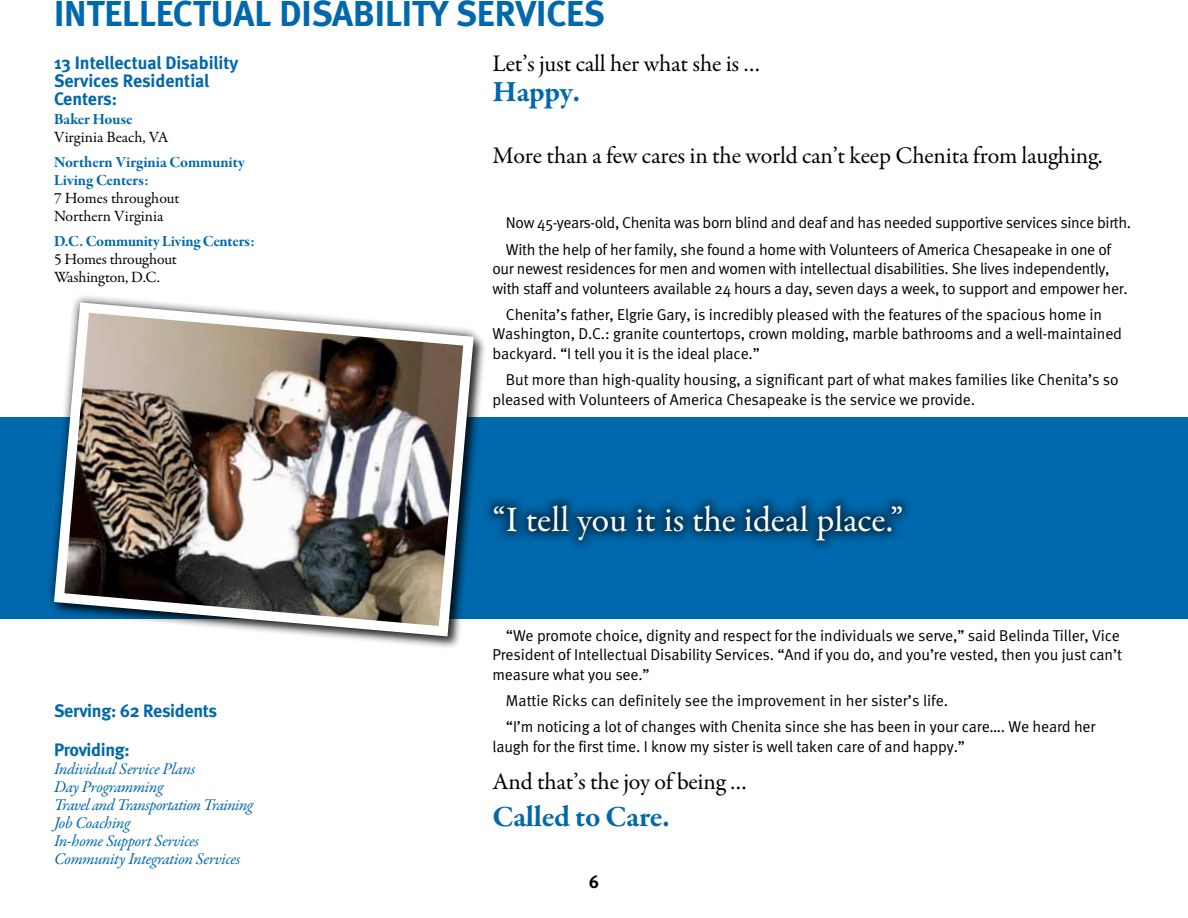
<style>
.page{position:relative;width:1188px;height:918px;background:#fff}
.page>*{position:absolute;margin:0;border:0;box-sizing:border-box;transform-origin:0 0}
.t1{font:700 36px "Meta";color:#0068ac}
.t2{font:36px "Garamond Premr Pro";color:#fff}
.t3{font:700 30px "Garamond Premr Pro";letter-spacing:-.01em;color:#0068ac}
.t4{font:24px "Garamond Premr Pro";letter-spacing:-.01em;color:#000}
.t5{font:700 18px/18px "Meta";letter-spacing:-.01em;color:#0068ac}
.t6{font:700 18px "Meta";color:#000}
.t7{font:italic 16.5px/18px "Garamond Premr Pro";letter-spacing:-.02em;color:#0068ac}
.t8{font:15.75px/19.5px "Meta Normal";letter-spacing:-.01em;color:#000}
.t9{font:15.75px/18px "Garamond Premr Pro";letter-spacing:-.005em;color:#000}
.t10{font:15.75px/18px "Garamond Premr Pro Bd Subh";letter-spacing:-.005em;color:#0068ac}
</style>
<div class="page">
<div style="left:0;top:417px;width:1188px;height:202px;background:#0068ac"></div>
<div style="left:482px;top:493px;width:432px;height:60px;background:#000;opacity:.5"></div>
<img style="left:49px;top:297px;width:430px;height:345px">
<h1 class="t1" style="left:54px;top:-9px;width:552px">INTELLECTUAL DISABILITY SERVICES</h1>
<p class="t5" style="left:54px;top:53px;width:186px">13 Intellectual Disability<br>Services Residential<br>Centers:</p>
<p class="t10" style="left:54px;top:111px;width:80px">Baker House</p>
<p class="t9" style="left:54px;top:129px;width:116px">Virginia Beach, VA</p>
<p class="t10" style="left:54px;top:154px;width:192px">Northern Virginia Community<br>Living Centers:</p>
<p class="t9" style="left:54px;top:189px;width:127px">7 Homes throughout<br>Northern Virginia</p>
<p class="t10" style="left:54px;top:232px;width:203px">D.C. Community Living Centers:</p>
<p class="t9" style="left:54px;top:250px;width:125px">5 Homes throughout<br>Washington, D.C.</p>
<p class="t5" style="left:54px;top:691px;width:165px;line-height:39px">Serving: 62 Residents<br>Providing:</p>
<p class="t7" style="left:54px;top:761px;width:201px">Individual Service Plans<br>Day Programming<br>Travel and Transportation Training<br>Job Coaching<br>In-home Support Services<br>Community Integration Services</p>
<h3 class="t4" style="left:492px;top:49px;width:270px">Let’s just call her what she is …</h3>
<h2 class="t3" style="left:492px;top:74px;width:89px">Happy.</h2>
<h3 class="t4" style="left:492px;top:141px;width:612px">More than a few cares in the world can’t keep Chenita from laughing.</h3>
<p class="t8" style="left:506px;top:210px;width:627px;line-height:26.2px">Now 45-years-old, Chenita was born blind and deaf and has needed supportive services since birth.<br>With the help of her family, she found a home with Volunteers of America Chesapeake in one of</p>
<p class="t8" style="left:492px;top:259px;width:637px">our newest residences for men and women with intellectual disabilities. She lives independently, with staff and volunteers available 24 hours a day, seven days a week, to support and empower her.</p>
<p class="t8" style="left:492px;top:305px;width:631px;text-indent:13px">Chenita’s father, Elgrie Gary, is incredibly pleased with the features of the spacious home in<br>Washington, D.C.: granite countertops, crown molding, marble bathrooms and a well-maintained backyard. “I tell you it is the ideal place.”</p>
<p class="t8" style="left:492px;top:370px;width:628px;text-indent:13px">But more than high-quality housing, a significant part of what makes families like Chenita’s so pleased with Volunteers of America Chesapeake is the service we provide.</p>
<h1 class="t2" style="left:492px;top:498px;width:412px">“I tell you it is the ideal place.”</h1>
<p class="t8" style="left:492px;top:626px;width:631px;text-indent:13px">“We promote choice, dignity and respect for the individuals we serve,” said Belinda Tiller, Vice<br>President of Intellectual Disability Services. “And if you do, and you’re vested, then you just can’t measure what you see.”</p>
<p class="t8" style="left:506px;top:687px;width:591px;line-height:26.2px">Mattie Ricks can definitely see the improvement in her sister’s life.<br>“I’m noticing a lot of changes with Chenita since she has been in your care…. We heard her</p>
<p class="t8" style="left:492px;top:737px;width:474px">laugh for the first time. I know my sister is well taken care of and happy.”</p>
<h3 class="t4" style="left:492px;top:767px;width:256px">And that’s the joy of being …</h3>
<h2 class="t3" style="left:492px;top:799px;width:179px">Called to Care.</h2>
<p class="t6" style="left:589px;top:871px;width:12px">6</p>
</div>
